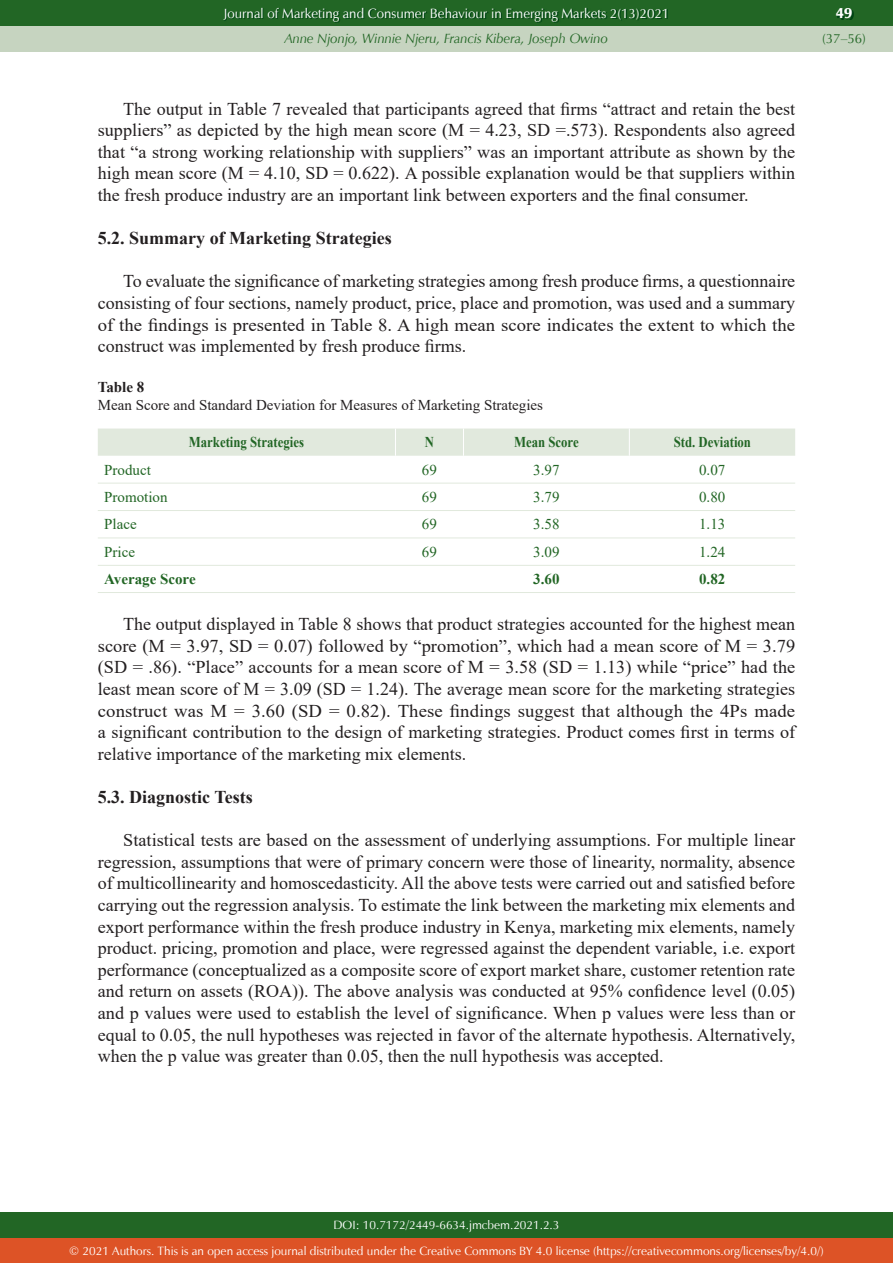
<style>
.page{position:relative;width:893px;height:1263px;background:#fff}
.page>*{position:absolute;margin:0;border:0;box-sizing:border-box;transform-origin:0 0}
.t1{font:18px/21.6px "Times New Roman";color:#231f20;text-align:justify}
.t2{font:700 18px "Times New Roman";color:#231f20}
.t3{font:15px "Times New Roman";color:#226625}
.t4{font:15px "Times New Roman";color:#231f20}
.t5{font:700 15px "Times New Roman";color:#226625;scale:.85 1}
.t6{font:700 15px "Times New Roman";color:#226625}
.t7{font:700 15px "Times New Roman";color:#231f20}
.t8{font:15px "Zapf Humnst Ult EU";color:#fff}
.t9{font:13.5px "Zapf Humnst EU";color:#fff}
.t10{font:italic 13.5px "Zapf Humnst EU";color:#226625}
.t11{font:13.5px "Zapf Humnst EU";color:#226625}
.t12{font:12px "Zapf Humnst EU";color:#fff}
</style>
<div class="page">
<div style="left:0;top:0;width:893px;height:51px;background:#c6d4c0"></div>
<div style="left:0;top:1237px;width:893px;height:26px;background:#dd5326"></div>
<div style="left:0;top:1212px;width:893px;height:25px;background:#226625"></div>
<div style="left:0;top:0;width:893px;height:26px;background:#226625"></div>
<img style="left:224px;top:9px;width:443px;height:14px">
<img style="left:837px;top:10px;width:16px;height:10px">
<svg style="left:98px;top:428px;width:697px;height:28px;background:#e1e9de"></svg>
<hr style="left:98px;top:483px;width:697px;height:1px;background:#e1e9dd">
<hr style="left:98px;top:510px;width:697px;height:1px;background:#e1e9dd">
<hr style="left:98px;top:538px;width:697px;height:1px;background:#e1e9dd">
<hr style="left:98px;top:565px;width:697px;height:1px;background:#e1e9dd">
<hr style="left:98px;top:592px;width:697px;height:1px;background:#e1e9dd">
<p class="t9" style="left:224px;top:5px;width:447px">Journal of Marketing and Consumer Behaviour in Emerging Markets 2(13)2021</p>
<p class="t10" style="left:285px;top:30px;width:325px">Anne Njonjo, Winnie Njeru, Francis Kibera, Joseph Owino</p>
<p class="t1" style="left:98px;top:98px;width:699px;text-indent:26px">The output in Table 7 revealed that participants agreed that firms “attract and retain the best suppliers” as depicted by the high mean score (M = 4.23, SD =.573). Respondents also agreed that “a strong working relationship with suppliers” was an important attribute as shown by the high mean score (M = 4.10, SD = 0.622). A possible explanation would be that suppliers within the fresh produce industry are an important link between exporters and the final consumer.</p>
<p class="t2" style="left:98px;top:228px;width:295px">5.2. Summary of Marketing Strategies</p>
<p class="t1" style="left:98px;top:270px;width:699px;text-indent:26px">To evaluate the significance of marketing strategies among fresh produce firms, a questionnaire consisting of four sections, namely product, price, place and promotion, was used and a summary of the findings is presented in Table 8. A high mean score indicates the extent to which the construct was implemented by fresh produce firms.</p>
<p class="t7" style="left:98px;top:378px;width:48px">Table 8</p>
<p class="t4" style="left:98px;top:396px;width:447px">Mean Score and Standard Deviation for Measures of Marketing Strategies</p>
<p class="t5" style="left:189px;top:434px;width:137px">Marketing Strategies</p>
<p class="t5" style="left:425px;top:434px;width:12px">N</p>
<p class="t5" style="left:514px;top:434px;width:77px">Mean Score</p>
<p class="t5" style="left:674px;top:434px;width:92px">Std. Deviation</p>
<p class="t3" style="left:104px;top:461px;width:48px">Product</p>
<p class="t3" style="left:422px;top:461px;width:16px">69</p>
<p class="t3" style="left:533px;top:461px;width:28px">3.97</p>
<p class="t3" style="left:699px;top:461px;width:28px">0.07</p>
<p class="t3" style="left:104px;top:489px;width:65px">Promotion</p>
<p class="t3" style="left:422px;top:489px;width:16px">69</p>
<p class="t3" style="left:533px;top:489px;width:28px">3.79</p>
<p class="t3" style="left:699px;top:489px;width:28px">0.80</p>
<p class="t3" style="left:104px;top:516px;width:34px">Place</p>
<p class="t3" style="left:422px;top:516px;width:16px">69</p>
<p class="t3" style="left:533px;top:516px;width:28px">3.58</p>
<p class="t3" style="left:699px;top:516px;width:28px">1.13</p>
<p class="t3" style="left:104px;top:543px;width:32px">Price</p>
<p class="t3" style="left:422px;top:543px;width:16px">69</p>
<p class="t3" style="left:533px;top:543px;width:28px">3.09</p>
<p class="t3" style="left:699px;top:543px;width:28px">1.24</p>
<p class="t6" style="left:104px;top:571px;width:93px">Average Score</p>
<p class="t6" style="left:533px;top:571px;width:28px">3.60</p>
<p class="t6" style="left:699px;top:571px;width:28px">0.82</p>
<p class="t1" style="left:98px;top:613px;width:699px;text-indent:26px">The output displayed in Table 8 shows that product strategies accounted for the highest mean score (M = 3.97, SD = 0.07) followed by “promotion”, which had a mean score of M = 3.79 (SD = .86). “Place” accounts for a mean score of M = 3.58 (SD = 1.13) while “price” had the least mean score of M = 3.09 (SD = 1.24). The average mean score for the marketing strategies construct was M = 3.60 (SD = 0.82). These findings suggest that although the 4Ps made a significant contribution to the design of marketing strategies. Product comes first in terms of relative importance of the marketing mix elements.</p>
<p class="t2" style="left:98px;top:787px;width:157px">5.3. Diagnostic Tests</p>
<p class="t1" style="left:98px;top:829px;width:699px;text-indent:26px">Statistical tests are based on the assessment of underlying assumptions. For multiple linear regression, assumptions that were of primary concern were those of linearity, normality, absence of multicollinearity and homoscedasticity. All the above tests were carried out and satisfied before carrying out the regression analysis. To estimate the link between the marketing mix elements and export performance within the fresh produce industry in Kenya, marketing mix elements, namely product. pricing, promotion and place, were regressed against the dependent variable, i.e. export performance (conceptualized as a composite score of export market share, customer retention rate and return on assets (ROA)). The above analysis was conducted at 95% confidence level (0.05) and p values were used to establish the level of significance. When p values were less than or equal to 0.05, the null hypotheses was rejected in favor of the alternate hypothesis. Alternatively, when the p value was greater than 0.05, then the null hypothesis was accepted.</p>
<p class="t8" style="left:836px;top:4px;width:18px">49</p>
<p class="t11" style="left:822px;top:30px;width:45px">(37–56)</p>
<p class="t12" style="left:333px;top:1218px;width:227px">DOI: 10.7172/2449-6634.jmcbem.2021.2.3</p>
<p class="t12" style="left:69px;top:1243px;width:756px">© 2021 Authors. This is an open access journal distributed under the Creative Commons BY 4.0 license (https://creativecommons.org/licenses/by/4.0/)</p>
</div>
